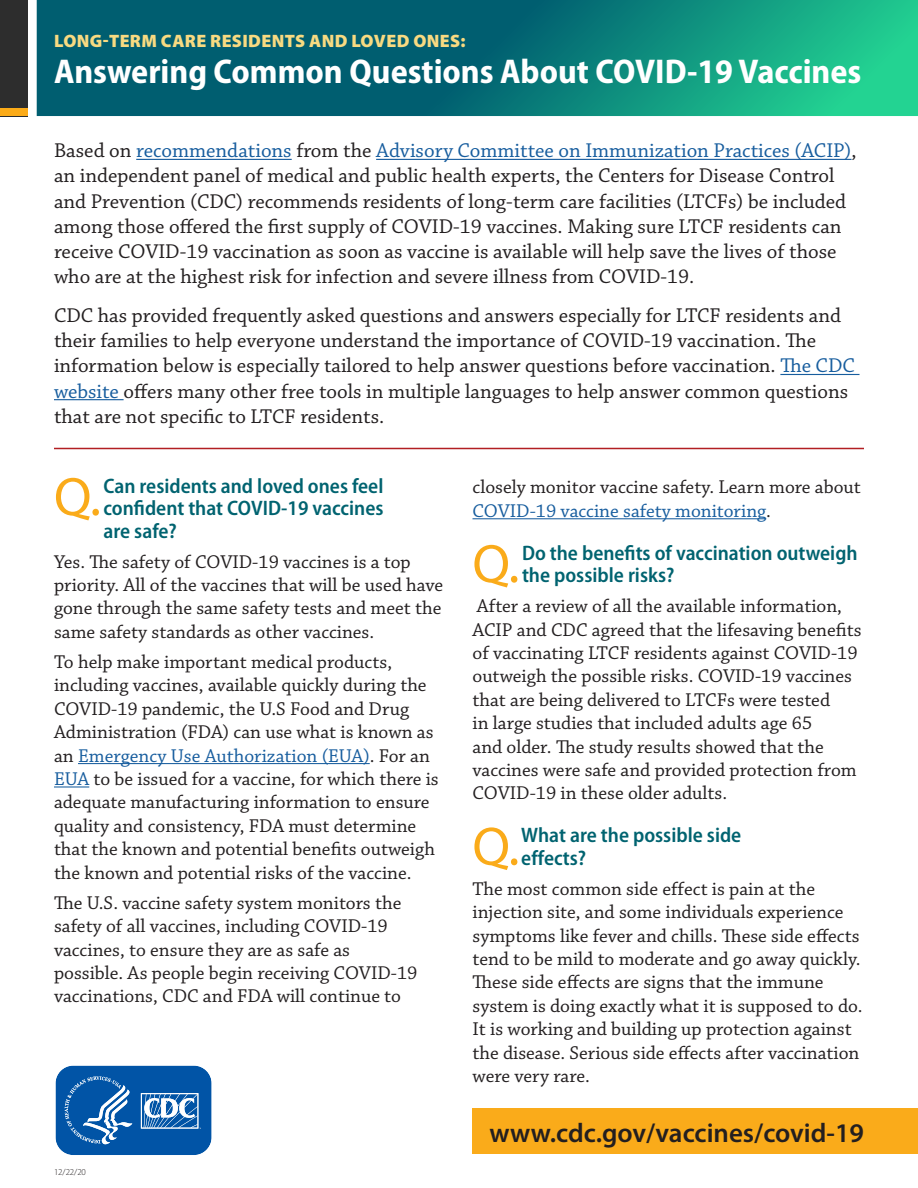
<style>
.page{position:relative;width:918px;height:1188px;background:#fff}
.page>*{position:absolute;margin:0;border:0;box-sizing:border-box;transform-origin:0 0}
.H3_q-a{font:54.45px "Myriad Pro";color:#faab1a}
.t1{font:700 semi-condensed 34.5px "Myriad Pro";color:#fff}
.t2{font:600 27px "Myriad Pro";color:#231f20}
.t3{font:21px/25.2px "Chaparral Pro";color:#231f20}
.H3_q-a-2{font:600 semi-condensed 21px/22.5px "Myriad Pro";color:#006370;text-align:justify}
.t4{font:19.5px/23.4px "Chaparral Pro";color:#231f20}
.t5{font:900 18px "Myriad Pro";letter-spacing:.02em;color:#f8da81}
.t6{font:300 9px "Myriad Pro";color:#231f20}
.s1{color:#175d9e}
</style>
<div class="page">
<svg style="left:55px;top:1065px;width:157px;height:90px;background:#2a6fb4"></svg>
<svg style="left:37px;top:0;width:881px;height:116px;background:#097c78"></svg>
<div style="left:0;top:0;width:28px;height:116px;background:#2d2d2d"></div>
<div style="left:0;top:109px;width:28px;height:7px;background:#fbab18"></div>
<div style="left:472px;top:1109px;width:446px;height:45px;background:#faab1a"></div>
<hr style="left:136px;top:159px;width:156px;height:1px;background:#175d9e">
<hr style="left:376px;top:159px;width:476px;height:1px;background:#175d9e">
<hr style="left:54px;top:448px;width:810px;height:1px;background:#b21f23">
<hr style="left:780px;top:374px;width:80px;height:1px;background:#175d9e">
<hr style="left:54px;top:399px;width:70px;height:1px;background:#175d9e">
<hr style="left:78px;top:763px;width:292px;height:1px;background:#175d9e">
<hr style="left:54px;top:786px;width:35px;height:2px;background:#175d9e">
<hr style="left:472px;top:518px;width:294px;height:1px;background:#175d9e">
<h1 class="t5" style="left:54px;top:30px;width:413px">LONG-TERM CARE RESIDENTS AND LOVED ONES:</h1>
<h1 class="t1" style="left:54px;top:52px;width:809px">Answering Common Questions About COVID-19 Vaccines</h1>
<h2 class="t3" style="left:54px;top:139px;width:804px">Based on <span class="s1">recommendations</span> from the <span class="s1">Advisory Committee on Immunization Practices (ACIP)</span>, an independent panel of medical and public health experts, the Centers for Disease Control and Prevention (CDC) recommends residents of long-term care facilities (LTCFs) be included among those offered the first supply of COVID-19 vaccines. Making sure LTCF residents can receive COVID-19 vaccination as soon as vaccine is available will help save the lives of those who are at the highest risk for infection and severe illness from COVID-19.</h2>
<h2 class="t3" style="left:54px;top:304px;width:802px">CDC has provided frequently asked questions and answers especially for LTCF residents and their families to help everyone understand the importance of COVID-19 vaccination. The information below is especially tailored to help answer questions before vaccination. <span class="s1">The CDC website</span> offers many other free tools in multiple languages to help answer common questions that are not specific to LTCF residents.</h2>
<p class="H3_q-a" style="left:54px;top:463px;width:48px">Q.</p>
<p class="H3_q-a-2" style="left:104px;top:475px;width:282px">Can residents and loved ones feel confident that COVID-19 vaccines are safe?</p>
<p class="t4" style="left:54px;top:551px;width:391px">Yes. The safety of COVID-19 vaccines is a top priority. All of the vaccines that will be used have gone through the same safety tests and meet the same safety standards as other vaccines.</p>
<p class="t4" style="left:54px;top:651px;width:386px">To help make important medical products, including vaccines, available quickly during the COVID-19 pandemic, the U.S Food and Drug Administration (FDA) can use what is known as an <span class="s1">Emergency Use Authorization (EUA)</span>. For an <span class="s1">EUA</span> to be issued for a vaccine, for which there is adequate manufacturing information to ensure quality and consistency, FDA must determine that the known and potential benefits outweigh the known and potential risks of the vaccine.</p>
<p class="t4" style="left:54px;top:892px;width:365px">The U.S. vaccine safety system monitors the safety of all vaccines, including COVID-19 vaccines, to ensure they are as safe as possible. As people begin receiving COVID-19 vaccinations, CDC and FDA will continue to</p>
<p class="t6" style="left:54px;top:1167px;width:34px">12/22/20</p>
<p class="t4" style="left:472px;top:476px;width:390px">closely monitor vaccine safety. Learn more about<br><span class="s1">COVID-19 vaccine safety monitoring</span>.</p>
<p class="H3_q-a" style="left:472px;top:530px;width:48px">Q.</p>
<p class="H3_q-a-2" style="left:522px;top:542px;width:337px">Do the benefits of vaccination outweigh the possible risks?</p>
<p class="t4" style="left:472px;top:595px;width:391px">After a review of all the available information, ACIP and CDC agreed that the lifesaving benefits of vaccinating LTCF residents against COVID-19 outweigh the possible risks. COVID-19 vaccines that are being delivered to LTCFs were tested<br>in large studies that included adults age 65<br>and older. The study results showed that the vaccines were safe and provided protection from COVID-19 in these older adults.</p>
<p class="H3_q-a" style="left:472px;top:813px;width:48px">Q.</p>
<p class="H3_q-a-2" style="left:521px;top:824px;width:222px">What are the possible side</p>
<p class="H3_q-a-2" style="left:521px;top:847px;width:66px">effects?</p>
<p class="t4" style="left:472px;top:878px;width:392px">The most common side effect is pain at the injection site, and some individuals experience symptoms like fever and chills. These side effects tend to be mild to moderate and go away quickly.<br>These side effects are signs that the immune system is doing exactly what it is supposed to do.<br>It is working and building up protection against the disease. Serious side effects after vaccination were very rare.</p>
<h3 class="t2" style="left:490px;top:1115px;width:376px">www.cdc.gov/vaccines/covid-19</h3>
</div>
